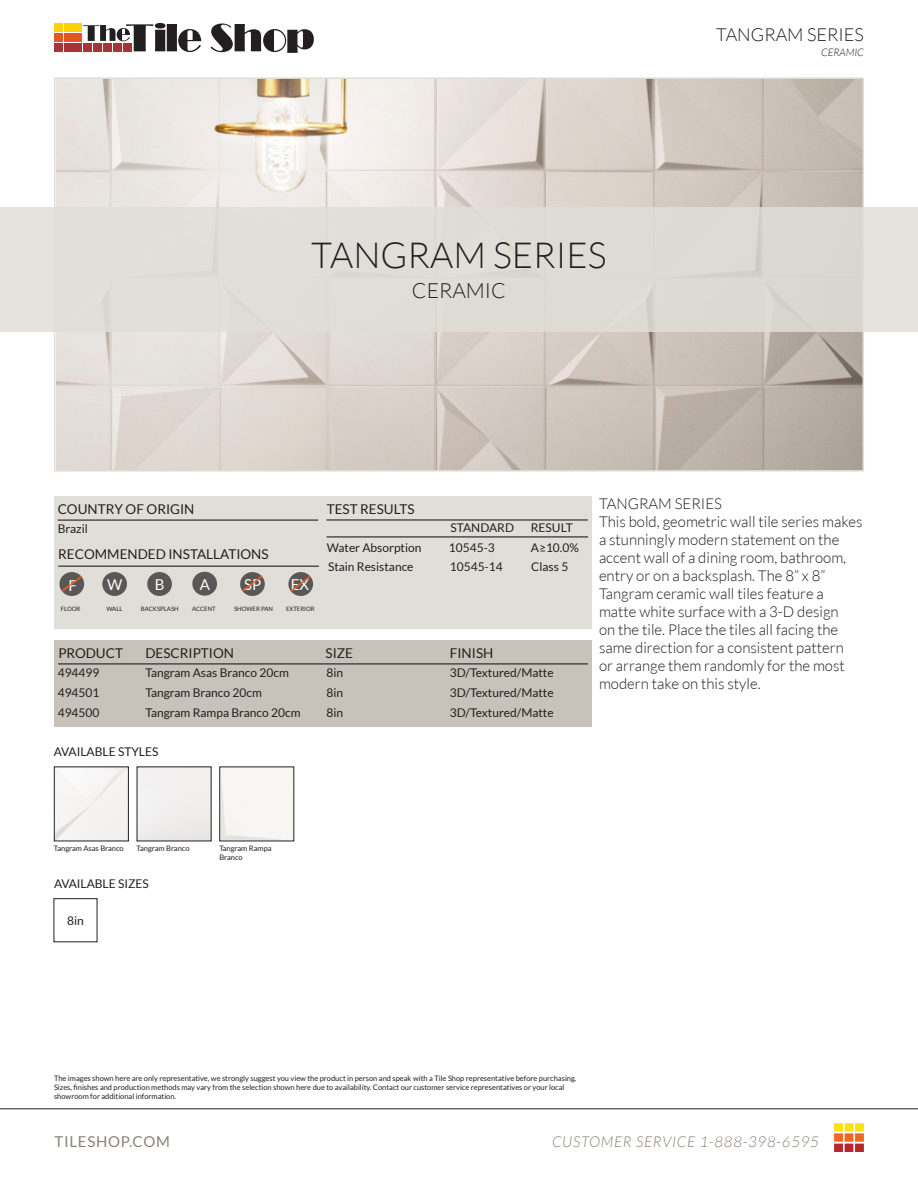
<style>
.page{position:relative;width:918px;height:1188px;background:#fff}
.page>*{position:absolute;margin:0;border:0;box-sizing:border-box;transform-origin:0 0}
.t1{font:300 36px "Lato";color:#231f20}
.t2{font:300 21px "Lato";color:#231f20}
.t3{font:300 18px "Lato";color:#231f20}
.t4{font:300 15px/18px "Lato";color:#231f20}
.t5{font:italic 300 15px "Lato";letter-spacing:.05em;color:#8b8178}
.t6{font:15px "Lato";letter-spacing:.05em;color:#8b8178}
.t7{font:15px "Lato";color:#fff}
.t8{font:13.5px "Lato";color:#231f20}
.t9{font:12px "Lato";color:#231f20}
.t10{font:italic 300 10.5px "Lato";color:#231f20}
.t11{font:7.5px/9px "Lato";color:#231f20}
.t12{font:6px "Lato";color:#231f20}
</style>
<div class="page">
<img style="left:834px;top:1124px;width:29px;height:28px">
<hr style="left:0;top:1109px;width:918px;height:1px;background:#231f20">
<svg style="left:83px;top:23px;width:118px;height:29px"></svg>
<svg style="left:211px;top:24px;width:103px;height:29px"></svg>
<div style="left:84px;top:43px;width:8px;height:8px;background:#a83439"></div>
<div style="left:94px;top:43px;width:8px;height:8px;background:#a83439"></div>
<div style="left:103px;top:43px;width:9px;height:8px;background:#a83439"></div>
<div style="left:113px;top:43px;width:9px;height:8px;background:#a83439"></div>
<div style="left:54px;top:43px;width:8px;height:8px;background:#a83439"></div>
<div style="left:64px;top:43px;width:8px;height:8px;background:#a83439"></div>
<div style="left:74px;top:43px;width:8px;height:8px;background:#a83439"></div>
<div style="left:123px;top:43px;width:9px;height:8px;background:#a83439"></div>
<div style="left:54px;top:23px;width:8px;height:8px;background:#fdd008"></div>
<div style="left:64px;top:23px;width:8px;height:8px;background:#fdd008"></div>
<div style="left:74px;top:23px;width:8px;height:8px;background:#fdd008"></div>
<div style="left:54px;top:33px;width:8px;height:8px;background:#e65524"></div>
<div style="left:64px;top:33px;width:8px;height:8px;background:#e65524"></div>
<div style="left:74px;top:33px;width:8px;height:8px;background:#e65524"></div>
<img style="left:57px;top:80px;width:804px;height:389px">
<div style="left:54px;top:77px;width:810px;height:395px;border:2px solid #e0ded8"></div>
<div style="left:0;top:207px;width:918px;height:124px;background:#e0ded8"></div>
<div style="left:54px;top:496px;width:537px;height:133px;background:#e0ded8"></div>
<hr style="left:327px;top:519px;width:261px;height:2px;background:#231f20">
<hr style="left:327px;top:536px;width:261px;height:1px;background:#231f20">
<svg style="left:59px;top:572px;width:25px;height:24px"></svg>
<div style="left:102px;top:572px;width:25px;height:24px;background:#595856;border-radius:50%"></div>
<div style="left:147px;top:572px;width:25px;height:24px;background:#595856;border-radius:50%"></div>
<div style="left:192px;top:572px;width:25px;height:24px;background:#595856;border-radius:50%"></div>
<svg style="left:240px;top:572px;width:25px;height:24px"></svg>
<svg style="left:288px;top:572px;width:25px;height:24px"></svg>
<hr style="left:58px;top:566px;width:261px;height:1px;background:#231f20">
<hr style="left:58px;top:520px;width:260px;height:1px;background:#231f20">
<div style="left:54px;top:641px;width:537px;height:86px;background:#c7c2ba"></div>
<hr style="left:58px;top:663px;width:530px;height:1px;background:#231f20">
<svg style="left:60px;top:574px;width:24px;height:19px"></svg>
<svg style="left:241px;top:574px;width:23px;height:19px"></svg>
<svg style="left:289px;top:574px;width:23px;height:19px"></svg>
<div style="left:56px;top:768px;width:71px;height:71px;background:#f5f4f2"></div>
<div style="left:54px;top:766px;width:75px;height:75px;border:1px solid #231f20"></div>
<div style="left:221px;top:768px;width:71px;height:71px;background:#f7f6f2"></div>
<p class="t1" style="left:311px;top:236px;width:297px">TANGRAM SERIES</p>
<p class="t2" style="left:412px;top:279px;width:96px">CERAMIC</p>
<p class="t3" style="left:716px;top:25px;width:149px">TANGRAM SERIES</p>
<p class="t10" style="left:821px;top:47px;width:44px">CERAMIC</p>
<p class="t8" style="left:58px;top:502px;width:138px">COUNTRY OF ORIGIN</p>
<p class="t9" style="left:58px;top:522px;width:32px">Brazil</p>
<p class="t8" style="left:58px;top:547px;width:212px">RECOMMENDED INSTALLATIONS</p>
<p class="t7" style="left:69px;top:577px;width:10px">F</p>
<p class="t12" style="left:61px;top:606px;width:21px">FLOOR</p>
<p class="t7" style="left:107px;top:576px;width:17px">W</p>
<p class="t12" style="left:106px;top:606px;width:18px">WALL</p>
<p class="t7" style="left:155px;top:576px;width:11px">B</p>
<p class="t12" style="left:141px;top:606px;width:39px">BACKSPLASH</p>
<p class="t7" style="left:200px;top:576px;width:12px">A</p>
<p class="t12" style="left:192px;top:606px;width:25px">ACCENT</p>
<p class="t7" style="left:244px;top:576px;width:19px">SP</p>
<p class="t12" style="left:234px;top:606px;width:40px">SHOWER PAN</p>
<p class="t7" style="left:291px;top:576px;width:20px">EX</p>
<p class="t12" style="left:286px;top:606px;width:30px">EXTERIOR</p>
<p class="t8" style="left:327px;top:502px;width:89px">TEST RESULTS</p>
<p class="t9" style="left:327px;top:541px;width:96px">Water Absorption</p>
<p class="t9" style="left:328px;top:560px;width:87px">Stain Resistance</p>
<p class="t8" style="left:58px;top:646px;width:66px">PRODUCT</p>
<p class="t8" style="left:145px;top:646px;width:90px">DESCRIPTION</p>
<p class="t8" style="left:326px;top:646px;width:29px">SIZE</p>
<p class="t9" style="left:145px;top:666px;width:145px">Tangram Asas Branco 20cm</p>
<p class="t9" style="left:145px;top:686px;width:118px">Tangram Branco 20cm</p>
<p class="t9" style="left:145px;top:706px;width:157px">Tangram Rampa Branco 20cm</p>
<p class="t9" style="left:54px;top:745px;width:106px">AVAILABLE STYLES</p>
<p class="t9" style="left:58px;top:666px;width:43px">494499</p>
<p class="t9" style="left:58px;top:686px;width:43px">494501</p>
<p class="t9" style="left:58px;top:706px;width:43px">494500</p>
<p class="t9" style="left:327px;top:666px;width:18px">8in</p>
<p class="t9" style="left:327px;top:686px;width:18px">8in</p>
<p class="t9" style="left:327px;top:706px;width:18px">8in</p>
<p class="t9" style="left:450px;top:521px;width:65px">STANDARD</p>
<p class="t9" style="left:531px;top:521px;width:44px">RESULT</p>
<p class="t9" style="left:531px;top:541px;width:49px">A≥10.0%</p>
<p class="t9" style="left:531px;top:560px;width:39px">Class 5</p>
<p class="t9" style="left:449px;top:541px;width:47px">10545-3</p>
<p class="t9" style="left:450px;top:560px;width:54px">10545-14</p>
<p class="t8" style="left:450px;top:646px;width:45px">FINISH</p>
<p class="t9" style="left:450px;top:666px;width:105px">3D/Textured/Matte</p>
<p class="t9" style="left:450px;top:686px;width:105px">3D/Textured/Matte</p>
<p class="t9" style="left:450px;top:706px;width:105px">3D/Textured/Matte</p>
<p class="t4" style="left:599px;top:494px;width:125px">TANGRAM SERIES</p>
<p class="t4" style="left:599px;top:512px;width:265px">This bold, geometric wall tile series makes a stunningly modern statement on the accent wall of a dining room, bathroom, entry or on a backsplash. The 8” x 8” Tangram ceramic wall tiles feature a matte white surface with a 3-D design<br>on the tile. Place the tiles all facing the same direction for a consistent pattern<br>or arrange them randomly for the most modern take on this style.</p>
<p class="t11" style="left:54px;top:844px;width:71px">Tangram Asas Branco</p>
<p class="t11" style="left:137px;top:844px;width:54px">Tangram Branco</p>
<p class="t11" style="left:219px;top:844px;width:54px">Tangram Rampa<br>Branco</p>
<p class="t9" style="left:54px;top:877px;width:96px">AVAILABLE SIZES</p>
<p class="t9" style="left:67px;top:914px;width:18px">8in</p>
<p class="t11" style="left:54px;top:1074px;width:524px">The images shown here are only representative, we strongly suggest you view the product in person and speak with a Tile Shop representative before purchasing.<br>Sizes, finishes and production methods may vary from the selection shown here due to availability. Contact our customer service representatives or your local showroom for additional information.</p>
<h3 class="t6" style="left:55px;top:1133px;width:117px">TILESHOP.COM</h3>
<h3 class="t5" style="left:552px;top:1133px;width:268px">CUSTOMER SERVICE 1-888-398-6595</h3>
</div>
